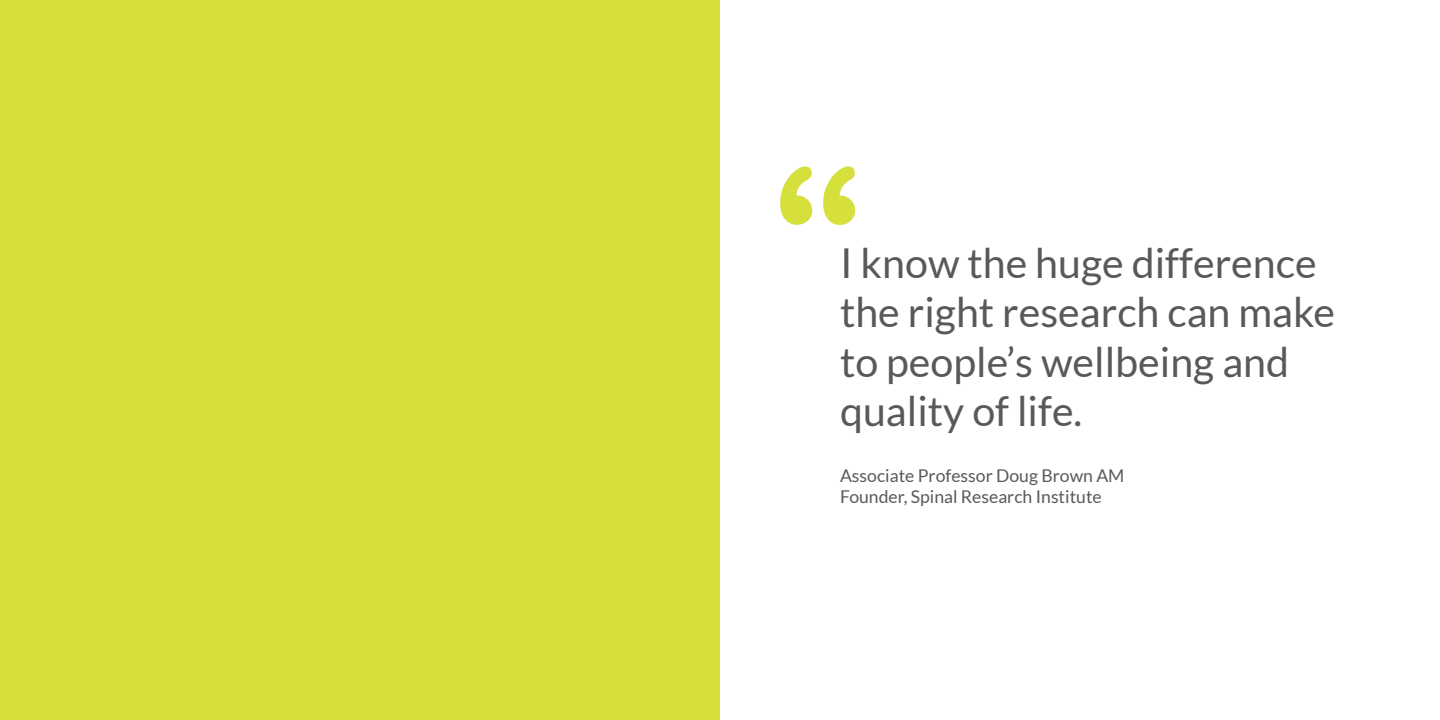
<style>
.page{position:relative;width:1440px;height:720px;background:#fff}
.page>*{position:absolute;margin:0;border:0;box-sizing:border-box;transform-origin:0 0}
.t1{font:200px "Arial Rounded MT Bold";color:#d5e03d}
.t2{font:41.2px/49.4px "Lato";color:#58595b}
.t3{font:17.6px/21.1px "Lato";color:#58595b}
</style>
<div class="page">
<div style="left:0;top:0;width:720px;height:720px;background:#d5e03d"></div>
<h1 class="t1" style="left:771px;top:123px;width:93px">“</h1>
<p class="t2" style="left:840px;top:238px;width:497px">I know the huge difference the right research can make to people’s wellbeing and quality of life.</p>
<p class="t3" style="left:840px;top:465px;width:286px">Associate Professor Doug Brown AM<br>Founder, Spinal Research Institute</p>
</div>
